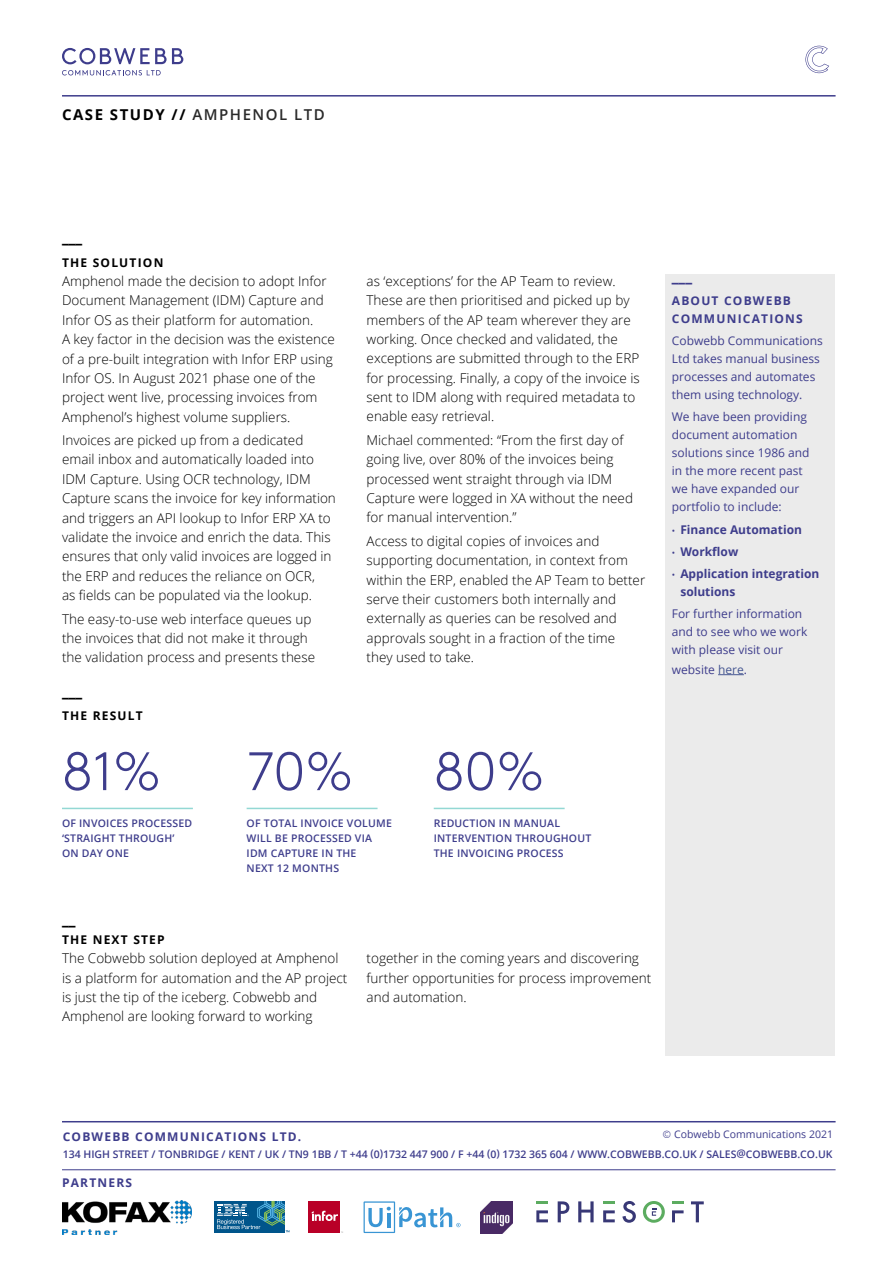
<style>
.page{position:relative;width:893px;height:1263px;background:#fff}
.page>*{position:absolute;margin:0;border:0;box-sizing:border-box;transform-origin:0 0}
.t1{font:300 54px "Brown Std";color:#3e3d8c}
.t2{font:700 15px "Open Sans";letter-spacing:.1em;color:#000}
.t3{font:300 13.5px/19.4px "Open Sans";color:#000}
.t4{font:800 13.5px "Open Sans";color:#000}
.t5{font:800 13.5px "Open Sans";color:#3e3d8c}
.t6{font:12px/18px "Open Sans";color:#3e3d8c}
.t7{font:700 12px/18px "Open Sans";letter-spacing:.1em;color:#3e3d8c}
.t8{font:700 12px/18px "Open Sans";color:#3e3d8c}
.t9{font:700 12px "Open Sans";letter-spacing:.1em;color:#000}
.t10{font:600 10.5px/15px "Open Sans";letter-spacing:.02em;color:#3e3d8c}
.t11{font:600 10.5px "Open Sans";color:#3e3d8c}
.t12{font:10.5px "Open Sans";color:#3e3d8c}
.s1{font-weight:600;color:#292929}
.s2{font-weight:400;font-size:9px}
.s3{color:#465792}
.s4{font-family:"Brown Std";font-weight:300}
</style>
<div class="page">
<div style="left:665px;top:274px;width:169px;height:782px;background:#ebebeb"></div>
<svg style="left:62px;top:70px;width:99px;height:5px"></svg>
<svg style="left:62px;top:48px;width:121px;height:16px"></svg>
<svg style="left:805px;top:46px;width:24px;height:27px"></svg>
<hr style="left:62px;top:95px;width:774px;height:2px;background:#3e3d8c">
<svg style="left:718px;top:674px;width:26px;height:1px"></svg>
<hr style="left:62px;top:1121px;width:774px;height:1px;background:#3e3d8c">
<hr style="left:62px;top:1169px;width:774px;height:1px;background:#3e3d8c">
<svg style="left:364px;top:1201px;width:97px;height:32px"></svg>
<div style="left:309px;top:1201px;width:31px;height:32px;background:#b90027"></div>
<svg style="left:312px;top:1211px;width:26px;height:10px"></svg>
<div style="left:214px;top:1201px;width:71px;height:31px;background:#00558b"></div>
<svg style="left:217px;top:1201px;width:72px;height:31px"></svg>
<img style="left:480px;top:1201px;width:32px;height:32px">
<img style="left:62px;top:1201px;width:130px;height:33px">
<svg style="left:603px;top:1201px;width:12px;height:3px"></svg>
<svg style="left:672px;top:1201px;width:12px;height:3px"></svg>
<svg style="left:536px;top:1201px;width:12px;height:3px"></svg>
<svg style="left:558px;top:1201px;width:11px;height:21px"></svg>
<svg style="left:578px;top:1201px;width:16px;height:21px"></svg>
<svg style="left:622px;top:1201px;width:14px;height:22px"></svg>
<svg style="left:691px;top:1201px;width:13px;height:21px"></svg>
<svg style="left:672px;top:1210px;width:12px;height:12px"></svg>
<svg style="left:603px;top:1210px;width:12px;height:12px"></svg>
<svg style="left:536px;top:1210px;width:12px;height:12px"></svg>
<svg style="left:643px;top:1201px;width:22px;height:22px"></svg>
<hr style="left:62px;top:808px;width:131px;height:1px;background:#93d8d4">
<hr style="left:247px;top:808px;width:131px;height:1px;background:#93d8d4">
<hr style="left:434px;top:808px;width:131px;height:1px;background:#93d8d4">
<p class="t2" style="left:62px;top:104px;width:264px">CASE STUDY // <span class="s1">AMPHENOL LTD</span></p>
<p class="t4" style="left:62px;top:228px;width:22px">___</p>
<p class="t9" style="left:62px;top:254px;width:103px">THE SOLUTION</p>
<p class="t3" style="left:62px;top:271px;width:274px">Amphenol made the decision to adopt Infor Document Management (IDM) Capture and Infor OS as their platform for automation.<br>A key factor in the decision was the existence of a pre-built integration with Infor ERP using Infor OS. In August 2021 phase one of the project went live, processing invoices from Amphenol’s highest volume suppliers.</p>
<p class="t3" style="left:62px;top:430px;width:275px">Invoices are picked up from a dedicated email inbox and automatically loaded into IDM Capture. Using OCR technology, IDM Capture scans the invoice for key information and triggers an API lookup to Infor ERP XA to validate the invoice and enrich the data. This ensures that only valid invoices are logged in the ERP and reduces the reliance on OCR,<br>as fields can be populated via the lookup.</p>
<p class="t3" style="left:62px;top:609px;width:255px">The easy-to-use web interface queues up the invoices that did not make it through the validation process and presents these</p>
<p class="t4" style="left:62px;top:681px;width:22px">___</p>
<p class="t9" style="left:62px;top:707px;width:82px">THE RESULT</p>
<p class="t3" style="left:367px;top:271px;width:275px">as ‘exceptions’ for the AP Team to review.<br>These are then prioritised and picked up by members of the AP team wherever they are working. Once checked and validated, the exceptions are submitted through to the ERP for processing. Finally, a copy of the invoice is sent to IDM along with required metadata to enable easy retrieval.</p>
<p class="t3" style="left:367px;top:430px;width:268px">Michael commented: “From the first day of going live, over 80% of the invoices being processed went straight through via IDM Capture were logged in XA without the need for manual intervention.”</p>
<p class="t3" style="left:367px;top:531px;width:280px">Access to digital copies of invoices and supporting documentation, in context from within the ERP, enabled the AP Team to better serve their customers both internally and externally as queries can be resolved and approvals sought in a fraction of the time<br>they used to take.</p>
<h1 class="t1" style="left:62px;top:741px;width:101px">81%</h1>
<h1 class="t1" style="left:247px;top:741px;width:108px">70%</h1>
<h1 class="t1" style="left:434px;top:741px;width:112px">80%</h1>
<p class="t10" style="left:62px;top:815px;width:132px">OF INVOICES PROCESSED ‘STRAIGHT THROUGH’<br>ON DAY ONE</p>
<p class="t10" style="left:247px;top:815px;width:147px">OF TOTAL INVOICE VOLUME<br>WILL BE PROCESSED VIA<br>IDM CAPTURE IN THE<br>NEXT 12 MONTHS</p>
<p class="t10" style="left:434px;top:815px;width:159px">REDUCTION IN MANUAL<br>INTERVENTION THROUGHOUT<br>THE INVOICING PROCESS</p>
<p class="t5" style="left:672px;top:267px;width:22px">___</p>
<p class="t7" style="left:672px;top:291px;width:132px">ABOUT COBWEBB<br>COMMUNICATIONS</p>
<p class="t6" style="left:672px;top:331px;width:152px">Cobwebb Communications<br>Ltd takes manual business processes and automates them using technology.</p>
<p class="t6" style="left:672px;top:408px;width:139px">We have been providing document automation solutions since 1986 and in the more recent past we have expanded our portfolio to include:</p>
<p class="t8" style="left:672px;top:520px;width:132px"><span class="s2">•</span> Finance Automation</p>
<p class="t7" style="left:672px;top:542px;width:68px"><span class="s2">•</span> Workflow</p>
<p class="t8" style="left:680px;top:564px;width:141px;text-indent:-9px"><span class="s2">•</span> Application integration solutions</p>
<p class="t6" style="left:672px;top:605px;width:137px">For further information and to see who we work with please visit our</p>
<p class="t6" style="left:672px;top:660px;width:77px">website <span class="s3">here</span>.</p>
<p class="t4" style="left:62px;top:909px;width:15px">__</p>
<p class="t9" style="left:62px;top:931px;width:104px">THE NEXT STEP</p>
<p class="t3" style="left:62px;top:948px;width:287px">The Cobwebb solution deployed at Amphenol is a platform for automation and the AP project is just the tip of the iceberg. Cobwebb and Amphenol are looking forward to working</p>
<p class="t3" style="left:367px;top:948px;width:286px">together in the coming years and discovering further opportunities for process improvement and automation.</p>
<p class="t12" style="left:663px;top:1127px;width:172px"><span class="s4">©</span> Cobwebb Communications 2021</p>
<p class="t7" style="left:63px;top:1127px;width:240px">COBWEBB COMMUNICATIONS LTD.</p>
<p class="t11" style="left:63px;top:1147px;width:771px">134 HIGH STREET / TONBRIDGE / KENT / UK / TN9 1BB / T +44 (0)1732 447 900 / F +44 (0) 1732 365 604 / WWW.COBWEBB.CO.UK / SALES@COBWEBB.CO.UK</p>
<p class="t7" style="left:62px;top:1173px;width:72px">PARTNERS</p>
</div>
